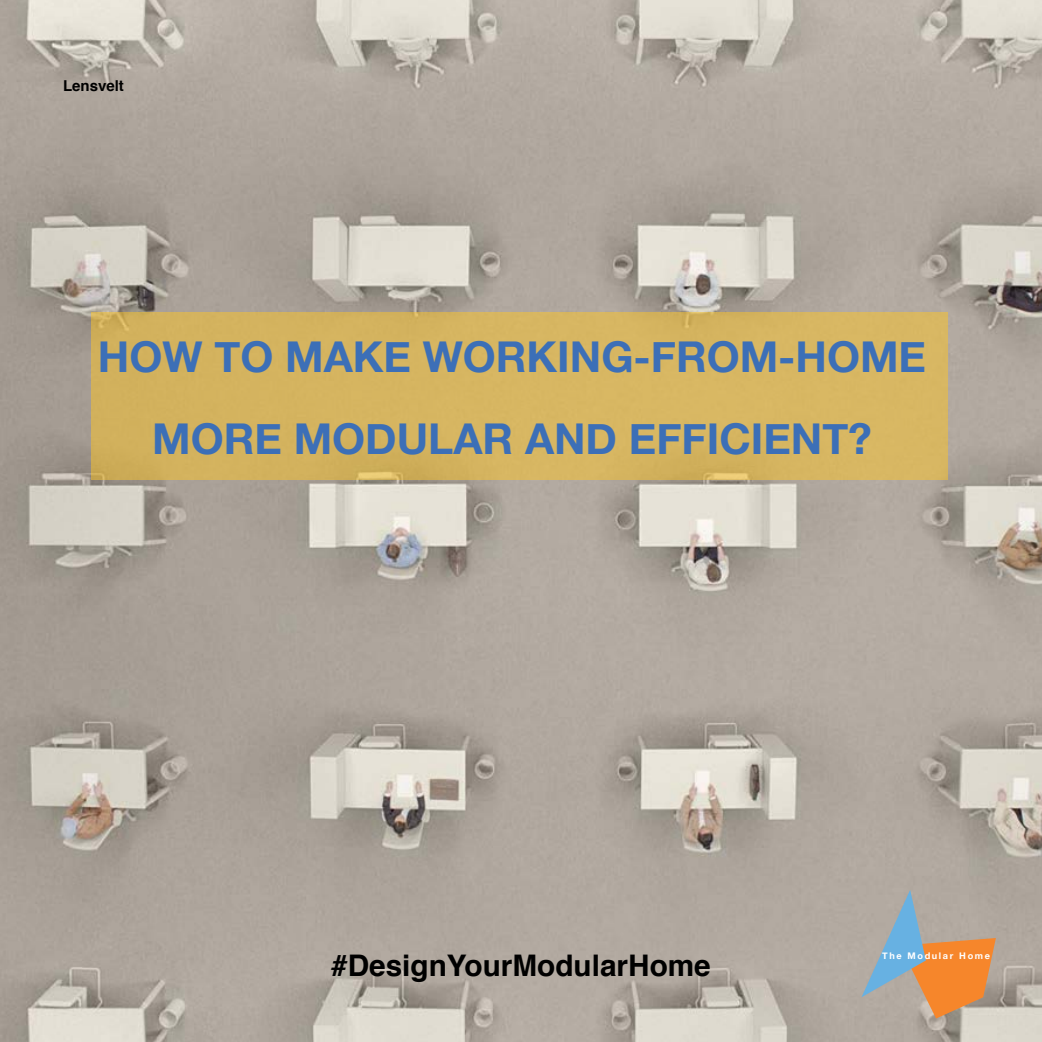
<style>
.page{position:relative;width:1042px;height:1042px;background:#fff}
.page>*{position:absolute;margin:0;border:0;box-sizing:border-box;transform-origin:0 0}
.t1{font:700 42.52px/82.1px "Helvetica Neue";color:#3c6fb7;text-align:center}
.t2{font:700 29.75px "Helvetica";color:#000}
.t3{font:700 15.05px "Helvetica";color:#000}
.t4{font:700 9.1px "Helvetica Neue";letter-spacing:.18em;color:#fff}
</style>
<div class="page">
<img style="left:0;top:0;width:1042px;height:1042px">
<svg style="left:861px;top:890px;width:135px;height:128px;background:#b8a18b"></svg>
<div style="left:92px;top:313px;width:856px;height:167px;background:#d6b561"></div>
<p class="t3" style="left:63px;top:74px;width:62px">Lensvelt</p>
<p class="t1" style="left:98px;top:316px;width:829px">HOW TO MAKE WORKING-FROM-HOME<br>MORE MODULAR AND EFFICIENT?</p>
<p class="t2" style="left:331px;top:942px;width:381px">#DesignYourModularHome</p>
<p class="t4" style="left:882px;top:948px;width:109px">The Modular Home</p>
</div>
